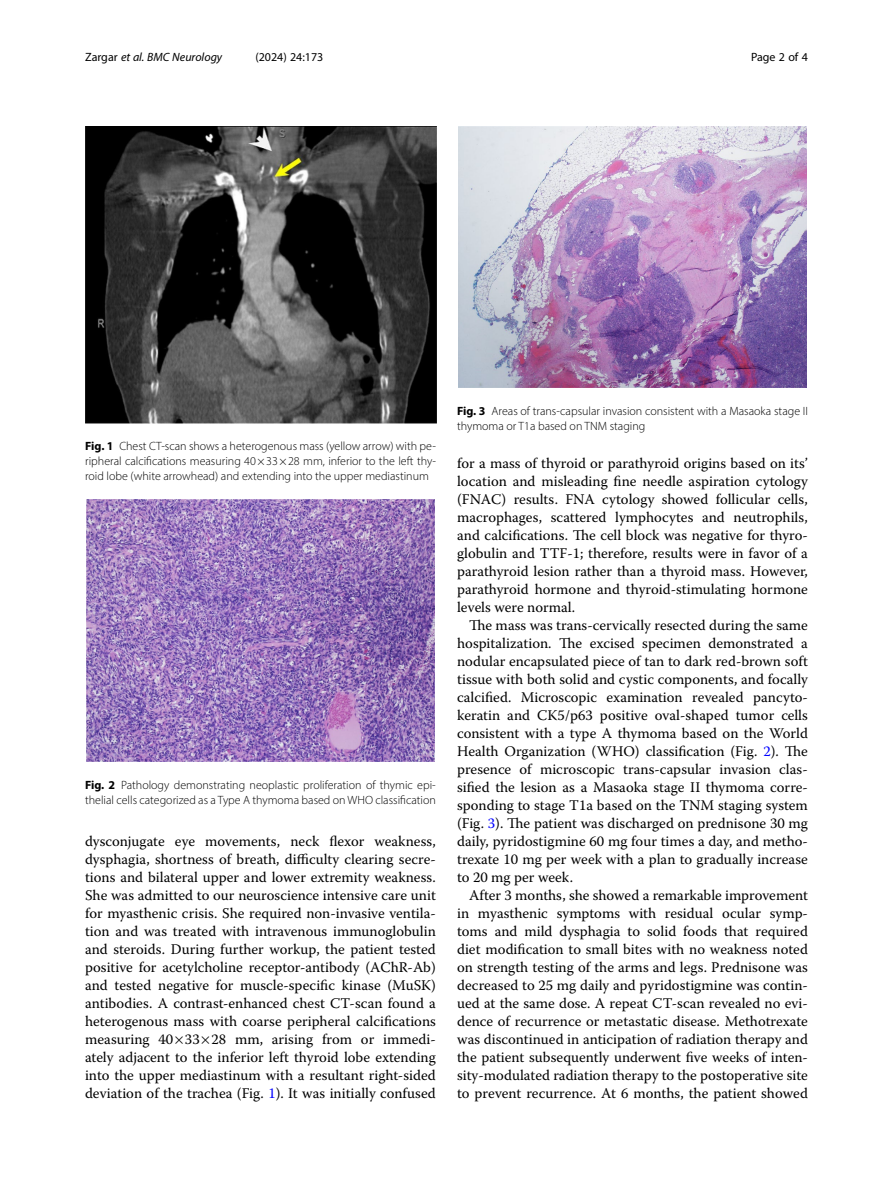
<style>
.page{position:relative;width:893px;height:1191px;background:#fff}
.page>*{position:absolute;margin:0;border:0;box-sizing:border-box;transform-origin:0 0}
.Body_Text_Indent{font:14.7px/18px "Warnock Pro";color:#000;text-align:justify}
.Body_Text{font:14.7px/18px "Warnock Pro";color:#000;text-align:justify}
.Figure_Caption{font:300 12px/15px "Myriad Pro";color:#000}
.t1{font:italic 12px "Myriad Pro";color:#000}
.t2{font:12px "Myriad Pro";color:#000}
.s1{font-style:normal}
.s2{font-weight:700}
.s3{color:#00f}
</style>
<div class="page">
<img style="left:458px;top:126px;width:349px;height:262px">
<img style="left:86px;top:499px;width:349px;height:262px">
<img style="left:85px;top:126px;width:351px;height:297px">
<p class="t1" style="left:85px;top:50px;width:139px"><span class="s1">Zargar</span> et al. BMC Neurology</p>
<p class="t2" style="left:255px;top:50px;width:70px">(2024) 24:173</p>
<p class="t2" style="left:751px;top:50px;width:58px">Page 2 of 4</p>
<p class="Figure_Caption" style="left:85px;top:438px;width:352px;text-align:justify"><span class="s2">Fig. 1</span> Chest CT-scan shows a heterogenous mass (yellow arrow) with pe&shy;ripheral calcifications measuring 40×33×28 mm, inferior to the left thy&shy;roid lobe (white arrowhead) and extending into the upper mediastinum</p>
<p class="Figure_Caption" style="left:85px;top:777px;width:352px"><span class="s2">Fig. 2</span> Pathology demonstrating neoplastic proliferation of thymic epi&shy;thelial cells categorized as a Type A thymoma based on WHO classification</p>
<p class="Body_Text" style="left:85px;top:832px;width:352px">dysconjugate eye movements, neck flexor weakness, dysphagia, shortness of breath, difficulty clearing secre&shy;tions and bilateral upper and lower extremity weakness.<br>She was admitted to our neuroscience intensive care unit for myasthenic crisis. She required non-invasive ventila&shy;tion and was treated with intravenous immunoglobulin and steroids. During further workup, the patient tested positive for acetylcholine receptor-antibody (AChR-Ab) and tested negative for muscle-specific kinase (MuSK) antibodies. A contrast-enhanced chest CT-scan found a heterogenous mass with coarse peripheral calcifications measuring 40 33 28 mm, arising from or immedi&shy;ately adjacent to the inferior left thyroid lobe extending into the upper mediastinum with a resultant right-sided deviation of the trachea (Fig. <span class="s3">1</span>). It was initially confused</p>
<p class="Figure_Caption" style="left:457px;top:403px;width:352px"><span class="s2">Fig. 3</span> Areas of trans-capsular invasion consistent with a Masaoka stage II thymoma or T1a based on TNM staging</p>
<p class="Body_Text" style="left:457px;top:454px;width:352px">for a mass of thyroid or parathyroid origins based on its’ location and misleading fine needle aspiration cytology (FNAC) results. FNA cytology showed follicular cells, macrophages, scattered lymphocytes and neutrophils, and calcifications. The cell block was negative for thyro&shy;globulin and TTF-1; therefore, results were in favor of a parathyroid lesion rather than a thyroid mass. However, parathyroid hormone and thyroid-stimulating hormone levels were normal.</p>
<p class="Body_Text_Indent" style="left:457px;top:616px;width:352px;text-indent:12px">The mass was trans-cervically resected during the same hospitalization. The excised specimen demonstrated a nodular encapsulated piece of tan to dark red-brown soft tissue with both solid and cystic components, and focally calcified. Microscopic examination revealed pancyto&shy;keratin and CK5/p63 positive oval-shaped tumor cells consistent with a type A thymoma based on the World Health Organization (WHO) classification (Fig. <span class="s3">2</span>). The presence of microscopic trans-capsular invasion clas&shy;sified the lesion as a Masaoka stage II thymoma corre&shy;sponding to stage T1a based on the TNM staging system (Fig. <span class="s3">3</span>). The patient was discharged on prednisone 30 mg daily, pyridostigmine 60 mg four times a day, and metho&shy;trexate 10 mg per week with a plan to gradually increase to 20 mg per week.</p>
<p class="Body_Text_Indent" style="left:457px;top:886px;width:352px;text-indent:12px">After 3 months, she showed a remarkable improvement in myasthenic symptoms with residual ocular symp&shy;toms and mild dysphagia to solid foods that required diet modification to small bites with no weakness noted on strength testing of the arms and legs. Prednisone was decreased to 25 mg daily and pyridostigmine was contin&shy;ued at the same dose. A repeat CT-scan revealed no evi&shy;dence of recurrence or metastatic disease. Methotrexate was discontinued in anticipation of radiation therapy and the patient subsequently underwent five weeks of inten&shy;sity-modulated radiation therapy to the postoperative site to prevent recurrence. At 6 months, the patient showed</p>
</div>
